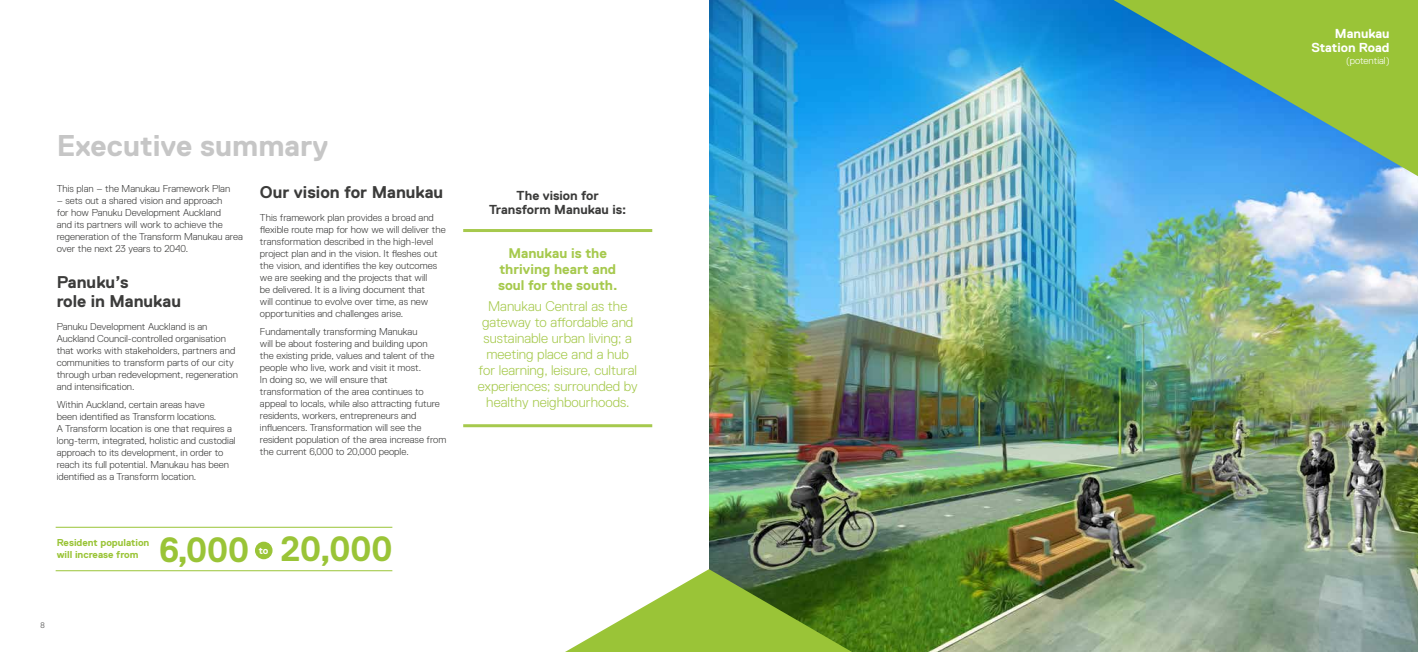
<style>
.page{position:relative;width:1418px;height:652px;background:#fff}
.page>*{position:absolute;margin:0;border:0;box-sizing:border-box;transform-origin:0 0}
.t1{font:700 35px "Replica Pro";color:#9ac437}
.t2{font:700 30px "Replica Pro";color:#c6c6c6}
.t3{font:700 17px/19px "Replica Pro";color:#3c3c3b}
.t4{font:300 14px/16px "Replica Pro";color:#a6c94d;text-align:center}
.t5{font:700 14px/16px "Replica Pro";color:#a6c94d;text-align:center}
.t6{font:700 13px/14px "Replica Pro";color:#3c3c3b;text-align:center}
.t7{font:700 13px/14px "Replica Pro";color:#fff;text-align:right}
.t8{font:300 10px/12px "Replica Pro";color:#3c3c3b}
.t9{font:700 10px/12px "Replica Pro";color:#9ac437}
.t10{font:300 10px "Replica Pro";color:#fff}
.t11{font:700 10px "Replica Pro";color:#fff}
.t12{font:300 8px "Replica Pro";color:#3c3c3b}
</style>
<div class="page">
<img style="left:709px;top:0;width:708px;height:652px">
<svg style="left:1113px;top:0;width:304px;height:176px;background:#64ac91"></svg>
<hr style="left:463px;top:229px;width:189px;height:3px;background:#a6c94d">
<hr style="left:463px;top:424px;width:189px;height:3px;background:#a6c94d">
<svg style="left:565px;top:569px;width:287px;height:83px"></svg>
<div style="left:255px;top:542px;width:17px;height:17px;background:#9ac437;border-radius:50%"></div>
<hr style="left:56px;top:527px;width:336px;height:1px;background:#9ac437">
<hr style="left:56px;top:570px;width:336px;height:1px;background:#9ac437">
<h2 class="t2" style="left:57px;top:129px;width:273px">Executive summary</h2>
<p class="t8" style="left:57px;top:183px;width:175px">This plan – the Manukau Framework Plan</p>
<p class="t8" style="left:57px;top:195px;width:187px">– sets out a shared vision and approach<br>for how Panuku Development Auckland<br>and its partners will work to achieve the regeneration of the Transform Manukau area over the next 23 years to 2040.</p>
<h3 class="t3" style="left:57px;top:273px;width:126px">Panuku’s<br>role in Manukau</h3>
<p class="t8" style="left:57px;top:321px;width:183px">Panuku Development Auckland is an Auckland Council-controlled organisation that works with stakeholders, partners and communities to transform parts of our city through urban redevelopment, regeneration and intensification.</p>
<p class="t8" style="left:57px;top:399px;width:180px">Within Auckland, certain areas have<br>been identified as Transform locations.<br>A Transform location is one that requires a long-term, integrated, holistic and custodial approach to its development, in order to reach its full potential. Manukau has been identified as a Transform location.</p>
<h3 class="t3" style="left:260px;top:182px;width:185px">Our vision for Manukau</h3>
<p class="t8" style="left:260px;top:211px;width:187px">This framework plan provides a broad and flexible route map for how we will deliver the transformation described in the high-level project plan and in the vision. It fleshes out the vision, and identifies the key outcomes we are seeking and the projects that will<br>be delivered. It is a living document that<br>will continue to evolve over time, as new opportunities and challenges arise.</p>
<p class="t8" style="left:260px;top:325px;width:188px">Fundamentally transforming Manukau<br>will be about fostering and building upon<br>the existing pride, values and talent of the people who live, work and visit it most.<br>In doing so, we will ensure that transformation of the area continues to appeal to locals, while also attracting future residents, workers, entrepreneurs and influencers. Transformation will see the resident population of the area increase from the current 6,000 to 20,000 people.</p>
<p class="t9" style="left:57px;top:536px;width:94px">Resident population will increase from</p>
<h1 class="t1" style="left:159px;top:530px;width:92px">6,000</h1>
<p class="t11" style="left:259px;top:545px;width:11px">to</p>
<h1 class="t1" style="left:280px;top:530px;width:113px">20,000</h1>
<p class="t12" style="left:40px;top:621px;width:6px">8</p>
<h3 class="t6" style="left:489px;top:189px;width:139px">The vision for<br>Transform Manukau is:</h3>
<h3 class="t5" style="left:498px;top:245px;width:121px">Manukau is the thriving heart and soul for the south.</h3>
<h3 class="t4" style="left:478px;top:298px;width:161px">Manukau Central as the gateway to affordable and sustainable urban living; a meeting place and a hub for learning, leisure, cultural experiences; surrounded by healthy neighbourhoods.</h3>
<h3 class="t7" style="left:1311px;top:27px;width:80px">Manukau<br>Station Road</h3>
<p class="t10" style="left:1345px;top:55px;width:45px">(potential)</p>
</div>
